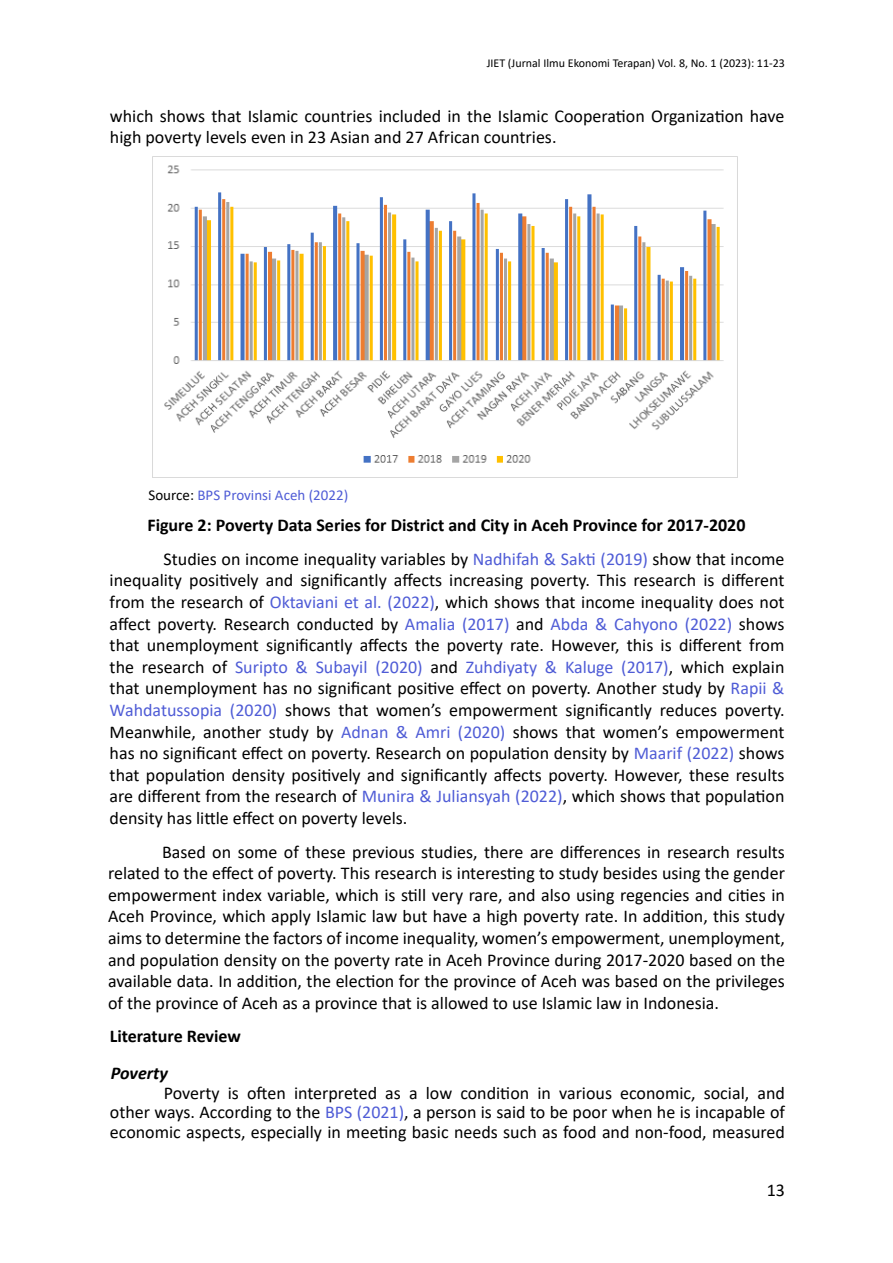
<style>
.page{position:relative;width:893px;height:1263px;background:#fff}
.page>*{position:absolute;margin:0;border:0;box-sizing:border-box;transform-origin:0 0}
.t1{font:18px/21.6px "Calibri";color:#000;text-align:justify}
.t2{font:700 18px "Calibri";color:#000}
.t3{font:italic 700 18px "Calibri";color:#000}
.t4{font:15px "Calibri";color:#4f5cd6}
.t5{font:12px "Calibri";color:#000}
.s1{color:#000}
.s2{color:#4f5cd6}
</style>
<div class="page">
<img style="left:164px;top:157px;width:574px;height:320px">
<p class="t5" style="left:487px;top:54px;width:300px">JIET (Jurnal Ilmu Ekonomi Terapan) Vol. 8, No. 1 (2023): 11-23</p>
<p class="t1" style="left:110px;top:104px;width:676px">which shows that Islamic countries included in the Islamic Cooperation Organization have high poverty levels even in 23 Asian and 27 African countries.</p>
<p class="t4" style="left:148px;top:484px;width:201px"><span class="s1">Source:</span> BPS Provinsi Aceh (2022)</p>
<p class="t2" style="left:147px;top:512px;width:600px">Figure 2: Poverty Data Series for District and City in Aceh Province for 2017-2020</p>
<p class="t1" style="left:110px;top:548px;width:676px;text-indent:54px">Studies on income inequality variables by <span class="s2">Nadhifah &amp; Sakti (2019)</span> show that income inequality positively and significantly affects increasing poverty. This research is different from the research of <span class="s2">Oktaviani et al. (2022)</span>, which shows that income inequality does not affect poverty. Research conducted by <span class="s2">Amalia (2017)</span> and <span class="s2">Abda &amp; Cahyono (2022)</span> shows that unemployment significantly affects the poverty rate. However, this is different from the research of <span class="s2">Suripto &amp; Subayil (2020)</span> and <span class="s2">Zuhdiyaty &amp; Kaluge (2017)</span>, which explain that unemployment has no significant positive effect on poverty. Another study by <span class="s2">Rapii &amp; Wahdatussopia (2020)</span> shows that women’s empowerment significantly reduces poverty.<br>Meanwhile, another study by <span class="s2">Adnan &amp; Amri (2020)</span> shows that women’s empowerment has no significant effect on poverty. Research on population density by <span class="s2">Maarif (2022)</span> shows that population density positively and significantly affects poverty. However, these results are different from the research of <span class="s2">Munira &amp; Juliansyah (2022)</span>, which shows that population density has little effect on poverty levels.</p>
<p class="t1" style="left:108px;top:840px;width:678px;text-indent:54px">Based on some of these previous studies, there are differences in research results related to the effect of poverty. This research is interesting to study besides using the gender empowerment index variable, which is still very rare, and also using regencies and cities in Aceh Province, which apply Islamic law but have a high poverty rate. In addition, this study aims to determine the factors of income inequality, women’s empowerment, unemployment, and population density on the poverty rate in Aceh Province during 2017-2020 based on the available data. In addition, the election for the province of Aceh was based on the privileges of the province of Aceh as a province that is allowed to use Islamic law in Indonesia.</p>
<p class="t2" style="left:110px;top:1024px;width:133px">Literature Review</p>
<p class="t3" style="left:111px;top:1060px;width:59px">Poverty</p>
<p class="t1" style="left:110px;top:1082px;width:676px;line-height:19.8px;text-indent:54px">Poverty is often interpreted as a low condition in various economic, social, and other ways. According to the <span class="s2">BPS (2021)</span>, a person is said to be poor when he is incapable of economic aspects, especially in meeting basic needs such as food and non-food, measured</p>
<p class="t1" style="left:767px;top:1178px;width:20px">13</p>
</div>
